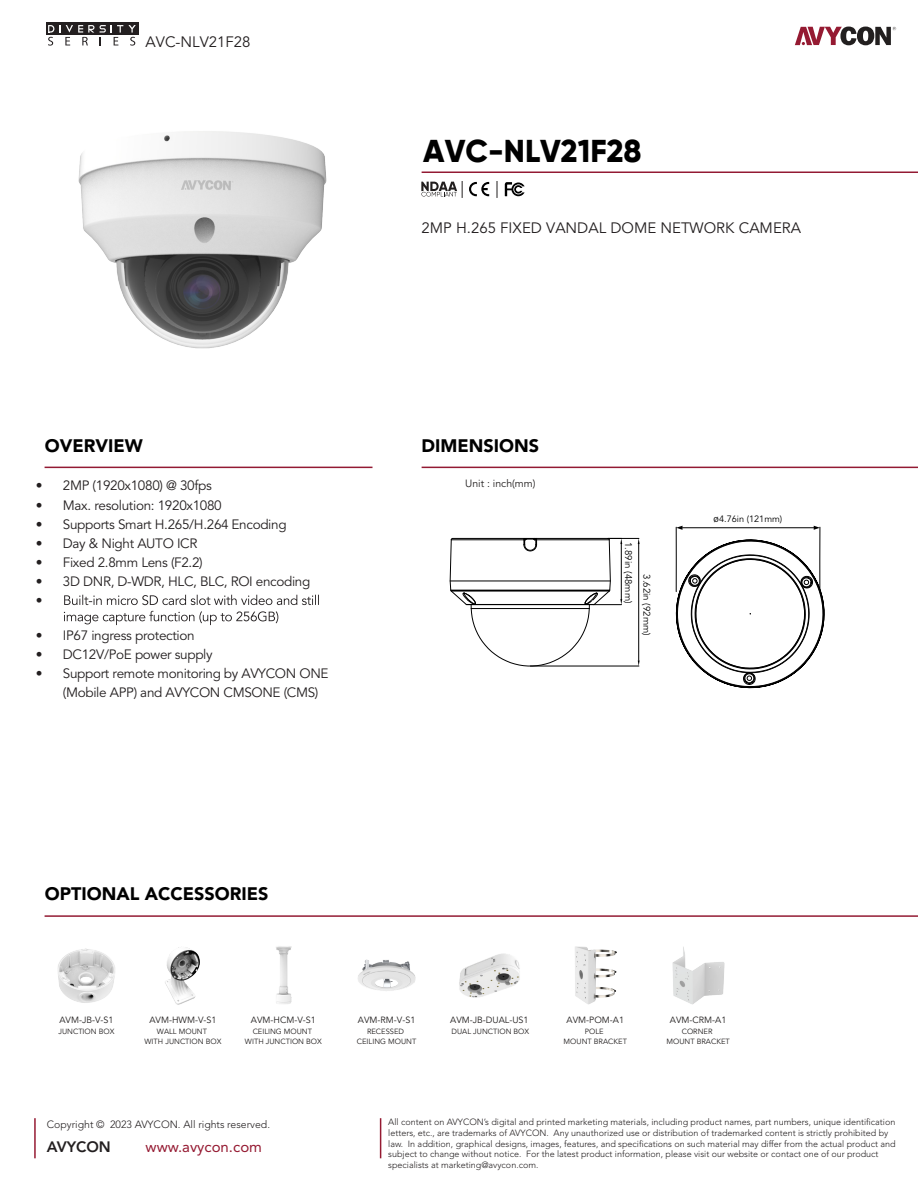
<style>
.page{position:relative;width:918px;height:1188px;background:#fff}
.page>*{position:absolute;margin:0;border:0;box-sizing:border-box;transform-origin:0 0}
.t1{font:800 31.5px "Gilroy";color:#000}
.t2{font:900 18px "Avenir LT Std";color:#000}
.t3{font:15px "Avenir LT Std";color:#231f20}
.t4{font:15px "Avenir LT Std";color:#951a32}
.t5{font:800 15px "Avenir LT Std";color:#231f20}
.t6{font:13.5px/19px "Avenir LT Std";letter-spacing:-.025em;color:#231f20}
.t7{font:300 10.5px "Avenir LT Std";color:#231f20}
.t8{font:10.5px "Avenir LT Std";color:#221f1f}
.t9{font:9.6px/18.3px "Avenir LT Std";color:#000}
.t10{font:9.15px "Avenir LT Std";color:#000}
.t11{font:300 9px/10.8px "Avenir LT Std";color:#231f20}
.t12{font:9px "Avenir LT Std";color:#221f1f}
.t13{font:7.5px/10.5px "Avenir LT Std";color:#221f1f;text-align:center}
.s1{font-family:"Koz Go Pr 6 N"}
</style>
<div class="page">
<hr style="left:422px;top:467px;width:496px;height:1px;background:#931a33">
<hr style="left:45px;top:467px;width:328px;height:1px;background:#931a33">
<hr style="left:45px;top:915px;width:873px;height:2px;background:#931a33">
<hr style="left:422px;top:172px;width:496px;height:1px;background:#931a33">
<svg style="left:795px;top:27px;width:101px;height:18px"></svg>
<hr style="left:34px;top:1118px;width:2px;height:40px;background:#951a32">
<hr style="left:380px;top:1118px;width:1px;height:40px;background:#951a32">
<div style="left:46px;top:23px;width:92px;height:12px;background:#231f20"></div>
<svg style="left:48px;top:25px;width:88px;height:21px"></svg>
<svg style="left:64px;top:595px;width:255px;height:10px"></svg>
<svg style="left:64px;top:611px;width:214px;height:14px"></svg>
<img style="left:165px;top:947px;width:35px;height:58px">
<img style="left:78px;top:131px;width:249px;height:218px">
<img style="left:58px;top:948px;width:57px;height:55px">
<img style="left:276px;top:946px;width:16px;height:58px">
<img style="left:358px;top:959px;width:58px;height:32px">
<img style="left:575px;top:946px;width:42px;height:59px">
<img style="left:672px;top:947px;width:53px;height:58px">
<img style="left:459px;top:953px;width:61px;height:45px">
<svg style="left:450px;top:538px;width:172px;height:128px"></svg>
<hr style="left:608px;top:538px;width:31px;height:1px;background:#000">
<hr style="left:530px;top:666px;width:109px;height:1px;background:#000">
<hr style="left:638px;top:544px;width:1px;height:117px;background:#000">
<svg style="left:676px;top:526px;width:148px;height:162px"></svg>
<svg style="left:497px;top:181px;width:1px;height:17px"></svg>
<svg style="left:505px;top:182px;width:20px;height:14px"></svg>
<svg style="left:469px;top:182px;width:20px;height:14px"></svg>
<svg style="left:421px;top:181px;width:42px;height:17px"></svg>
<h3 class="t3" style="left:146px;top:33px;width:107px">AVC-NLV21F28</h3>
<h1 class="t1" style="left:423px;top:131px;width:220px">AVC-NLV21F28</h1>
<h3 class="t3" style="left:422px;top:219px;width:381px">2MP H.265 FIXED VANDAL DOME NETWORK CAMERA</h3>
<h2 class="t2" style="left:45px;top:435px;width:99px">OVERVIEW</h2>
<h2 class="t2" style="left:422px;top:435px;width:119px">DIMENSIONS</h2>
<h3 class="t6" style="left:36px;top:477px;width:177px">• 2MP (1920x1080) @ 30fps</h3>
<p class="t8" style="left:465px;top:478px;width:72px">Unit : inch(mm)</p>
<h3 class="t6" style="left:36px;top:496px;width:187px">• Max. resolution: 1920x1080</h3>
<h3 class="t6" style="left:36px;top:515px;width:252px">• Supports Smart H.265/H.264 Encoding</h3>
<h3 class="t6" style="left:36px;top:534px;width:163px">• Day &amp; Night AUTO ICR</h3>
<h3 class="t6" style="left:36px;top:553px;width:168px">• Fixed 2.8mm Lens (F2.2)</h3>
<h3 class="t6" style="left:36px;top:572px;width:276px">• 3D DNR, D-WDR, HLC, BLC, ROI encoding •</h3>
<h3 class="t6" style="left:36px;top:626px;width:160px">• IP67 ingress protection</h3>
<h3 class="t6" style="left:36px;top:646px;width:178px">• DC12V/PoE power supply</h3>
<h3 class="t6" style="left:63px;top:665px;width:267px;text-indent:-27px">• Support remote monitoring by AVYCON ONE (Mobile APP) and AVYCON CMSONE (CMS)</h3>
<h2 class="t2" style="left:45px;top:883px;width:225px">OPTIONAL ACCESSORIES</h2>
<p class="t9" style="left:656px;top:542px;width:95px;text-indent:32px;rotate:90deg">3.62in (92mm)<br>1.89in (48mm)</p>
<p class="t10" style="left:714px;top:514px;width:70px"><span class="s1">ø</span>4.76in (121mm)</p>
<p class="t12" style="left:59px;top:1015px;width:56px">AVM-JB-V-S1</p>
<p class="t12" style="left:149px;top:1015px;width:69px">AVM-HWM-V-S1</p>
<p class="t12" style="left:251px;top:1015px;width:67px">AVM-HCM-V-S1</p>
<p class="t12" style="left:358px;top:1015px;width:59px">AVM-RM-V-S1</p>
<p class="t12" style="left:450px;top:1015px;width:80px">AVM-JB-DUAL-US1</p>
<p class="t12" style="left:567px;top:1015px;width:59px">AVM-POM-A1</p>
<p class="t12" style="left:670px;top:1015px;width:58px">AVM-CRM-A1</p>
<p class="t13" style="left:58px;top:1026px;width:58px">JUNCTION BOX</p>
<p class="t13" style="left:145px;top:1026px;width:78px">WALL MOUNT<br>WITH JUNCTION BOX</p>
<p class="t13" style="left:245px;top:1026px;width:78px">CEILING MOUNT<br>WITH JUNCTION BOX</p>
<p class="t13" style="left:357px;top:1026px;width:61px">RECESSED<br>CEILING MOUNT</p>
<p class="t13" style="left:564px;top:1026px;width:65px">POLE<br>MOUNT BRACKET</p>
<p class="t13" style="left:666px;top:1026px;width:65px">CORNER<br>MOUNT BRACKET</p>
<p class="t13" style="left:452px;top:1026px;width:79px">DUAL JUNCTION BOX</p>
<p class="t7" style="left:47px;top:1118px;width:225px">Copyright © 2023 AVYCON. All rights reserved.</p>
<p class="t11" style="left:388px;top:1117px;width:509px">All content on AVYCON’s digital and printed marketing materials, including product names, part numbers, unique identification letters, etc., are trademarks of AVYCON. Any unauthorized use or distribution of trademarked content is strictly prohibited by law. In addition, graphical designs, images, features, and specifications on such material may differ from the actual product and subject to change without notice. For the latest product information, please visit our website or contact one of our product specialists at marketing@avycon.com.</p>
<h3 class="t5" style="left:47px;top:1138px;width:66px">AVYCON</h3>
<h3 class="t4" style="left:146px;top:1138px;width:118px">www.avycon.com</h3>
</div>
